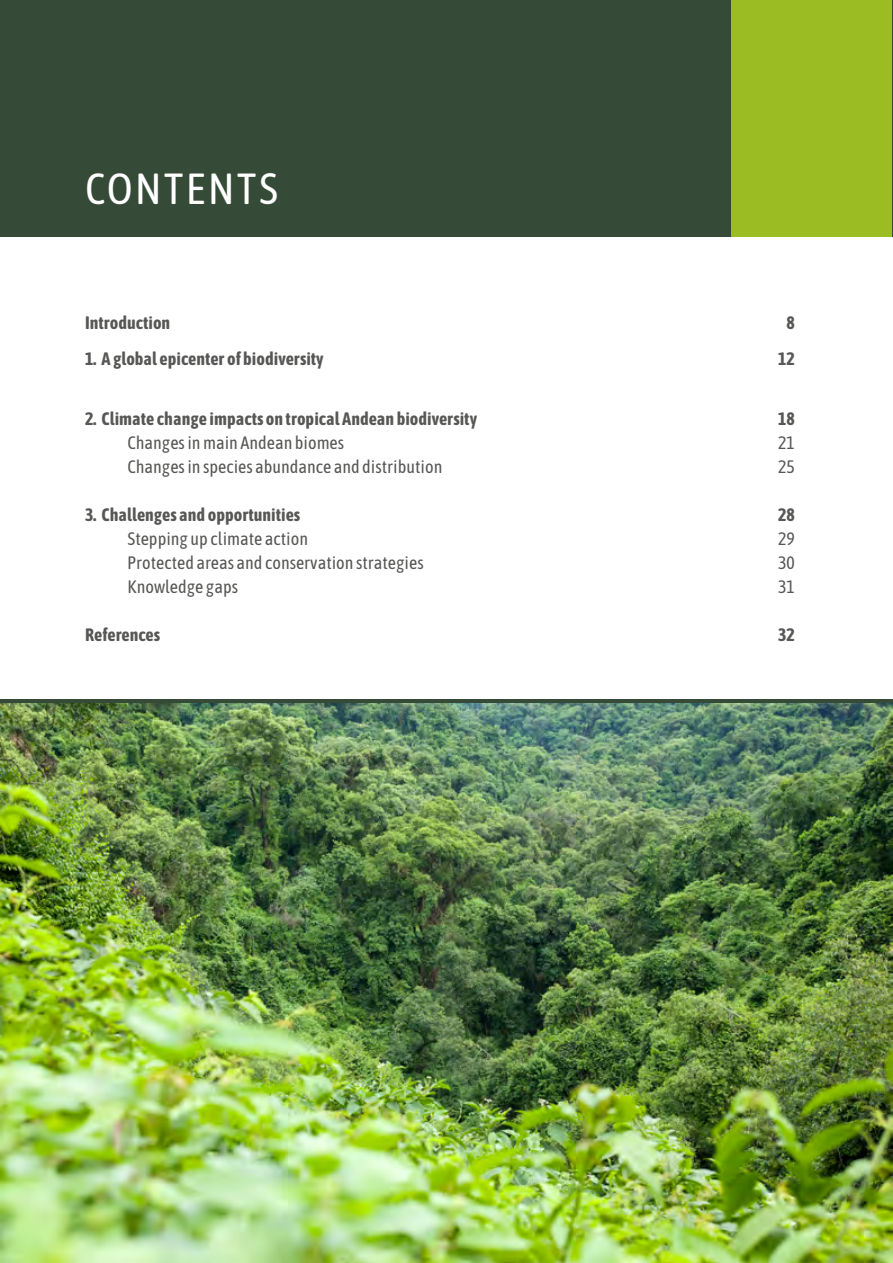
<style>
.page{position:relative;width:893px;height:1263px;background:#fff}
.page>*{position:absolute;margin:0;border:0;box-sizing:border-box;transform-origin:0 0}
.t1{font:condensed 43.5px "Asap";letter-spacing:.06em;color:#fff}
.t2{font:condensed 18px "Asap";color:#575756}
.t3{font:700 condensed 18px "Asap";color:#575756}
</style>
<div class="page">
<div style="left:0;top:0;width:893px;height:236px;background:#364b37"></div>
<svg style="left:1px;top:699px;width:892px;height:5px;background:#3e5741"></svg>
<div style="left:731px;top:0;width:161px;height:236px;background:#9bbc22"></div>
<img style="left:0;top:704px;width:893px;height:559px">
<h1 class="t1" style="left:85px;top:159px;width:194px">CONTENTS</h1>
<p class="t3" style="left:85px;top:310px;width:87px">Introduction</p>
<p class="t3" style="left:786px;top:310px;width:10px">8</p>
<p class="t3" style="left:85px;top:346px;width:240px">1. A global epicenter of biodiversity</p>
<p class="t3" style="left:778px;top:346px;width:18px">12</p>
<p class="t3" style="left:85px;top:406px;width:393px">2. Climate change impacts on tropical Andean biodiversity</p>
<p class="t3" style="left:778px;top:406px;width:18px">18</p>
<p class="t2" style="left:128px;top:430px;width:218px">Changes in main Andean biomes</p>
<p class="t2" style="left:778px;top:430px;width:18px">21</p>
<p class="t2" style="left:128px;top:454px;width:316px">Changes in species abundance and distribution</p>
<p class="t2" style="left:778px;top:454px;width:18px">25</p>
<p class="t3" style="left:85px;top:502px;width:217px">3. Challenges and opportunities</p>
<p class="t3" style="left:778px;top:502px;width:18px">28</p>
<p class="t2" style="left:128px;top:526px;width:182px">Stepping up climate action</p>
<p class="t2" style="left:778px;top:526px;width:18px">29</p>
<p class="t2" style="left:128px;top:550px;width:298px">Protected areas and conservation strategies</p>
<p class="t2" style="left:778px;top:550px;width:18px">30</p>
<p class="t2" style="left:128px;top:574px;width:112px">Knowledge gaps</p>
<p class="t2" style="left:778px;top:574px;width:18px">31</p>
<p class="t3" style="left:85px;top:622px;width:77px">References</p>
<p class="t3" style="left:778px;top:622px;width:18px">32</p>
</div>
